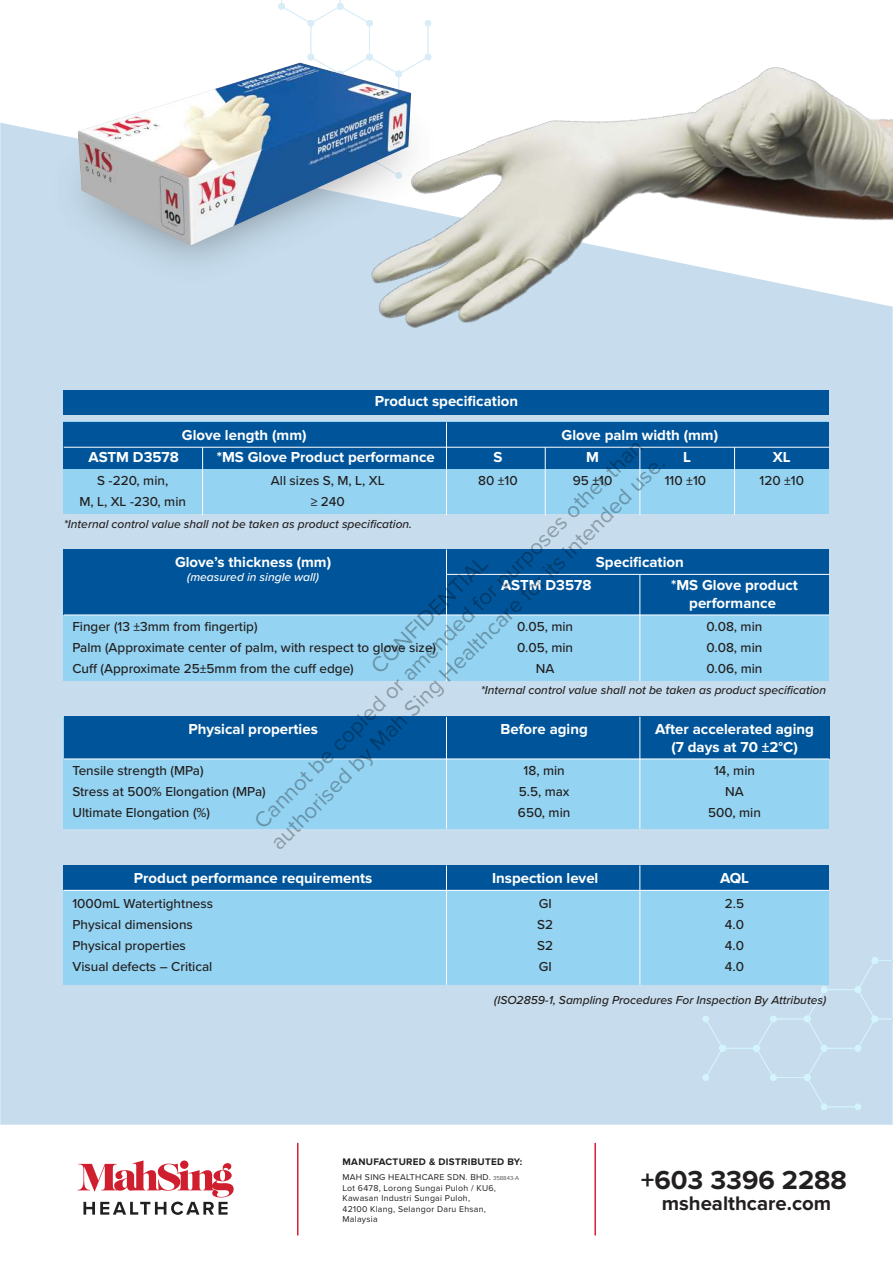
<style>
.page{position:relative;width:893px;height:1263px;background:#fff}
.page>*{position:absolute;margin:0;border:0;box-sizing:border-box;transform-origin:0 0}
.t1{font:700 27px "Proxima Nova";color:#221f20}
.t2{font:22.5px/27px "Proxima Nova";color:rgb(0 0 0/.3);text-align:center}
.t3{font:700 20.4px "Proxima Nova";color:#221f20}
.t4{font:700 15px/18px "Proxima Nova";color:#fff;text-align:center}
.t5{font:500 13.5px/21px "Proxima Nova";color:#221f20;text-align:center}
.t6{font:italic 500 12px "Proxima Nova";color:#221f20}
.t7{font:italic 500 12px "Proxima Nova";color:#fff}
.t8{font:700 9.9px "Proxima Nova";letter-spacing:.03em;color:#221f20}
.t9{font:8.7px/10.5px "Proxima Nova";letter-spacing:.03em;color:#221f20}
.s1{font-weight:300;font-size:6px}
</style>
<div class="page">
<div style="left:0;top:123px;width:893px;height:1002px;background:#c7dded"></div>
<hr style="left:722px;top:1048px;width:35px;height:1px;background:#34a1da">
<svg style="left:702px;top:1015px;width:24px;height:66px;background:#c8dfee"></svg>
<hr style="left:773px;top:1077px;width:35px;height:1px;background:#34a1da">
<svg style="left:753px;top:1015px;width:24px;height:66px;background:#c8dfee"></svg>
<hr style="left:773px;top:1018px;width:35px;height:1px;background:#34a1da">
<div style="left:770px;top:1016px;width:7px;height:6px;background:#d3f3fd;border-radius:50%"></div>
<hr style="left:824px;top:1106px;width:34px;height:1px;background:#34a1da">
<div style="left:855px;top:1103px;width:6px;height:7px;background:#d3f3fd;border-radius:50%"></div>
<hr style="left:824px;top:1048px;width:34px;height:1px;background:#34a1da">
<svg style="left:803px;top:986px;width:25px;height:124px;background:#c8dfee"></svg>
<hr style="left:824px;top:989px;width:34px;height:1px;background:#34a1da">
<div style="left:821px;top:986px;width:6px;height:7px;background:#d3f3fd;border-radius:50%"></div>
<svg style="left:854px;top:957px;width:39px;height:95px;background:#c8deee"></svg>
<div style="left:872px;top:957px;width:6px;height:7px;background:#d3f3fd;border-radius:50%"></div>
<svg style="left:278px;top:0;width:32px;height:27px"></svg>
<div style="left:278px;top:3px;width:7px;height:7px;background:#d8edf8;border-radius:50%"></div>
<hr style="left:297px;top:1143px;width:1px;height:92px;background:#d91e33">
<hr style="left:594px;top:1143px;width:2px;height:92px;background:#d91e33">
<img style="left:310px;top:0;width:583px;height:373px">
<svg style="left:77px;top:1160px;width:157px;height:55px"></svg>
<img style="left:26px;top:61px;width:438px;height:238px">
<img style="left:78px;top:63px;width:333px;height:182px">
<div style="left:64px;top:549px;width:765px;height:132px;background:#94d3f1"></div>
<div style="left:64px;top:717px;width:765px;height:112px;background:#94d3f1"></div>
<div style="left:64px;top:716px;width:765px;height:43px;background:#00559a"></div>
<hr style="left:639px;top:717px;width:1px;height:111px;background:#fff">
<hr style="left:64px;top:758px;width:765px;height:1px;background:#fff">
<div style="left:64px;top:421px;width:765px;height:93px;background:#94d3f1"></div>
<div style="left:64px;top:422px;width:765px;height:46px;background:#00559a"></div>
<div style="left:64px;top:390px;width:765px;height:25px;background:#00559a"></div>
<hr style="left:545px;top:447px;width:1px;height:68px;background:#fff">
<hr style="left:202px;top:447px;width:1px;height:68px;background:#fff">
<hr style="left:446px;top:422px;width:1px;height:93px;background:#fff">
<hr style="left:639px;top:447px;width:1px;height:68px;background:#fff">
<hr style="left:734px;top:447px;width:1px;height:68px;background:#fff">
<hr style="left:64px;top:447px;width:765px;height:1px;background:#fff">
<div style="left:64px;top:549px;width:765px;height:66px;background:#00559a"></div>
<hr style="left:639px;top:574px;width:1px;height:107px;background:#fff">
<hr style="left:446px;top:549px;width:1px;height:132px;background:#fff">
<hr style="left:446px;top:717px;width:1px;height:111px;background:#fff">
<hr style="left:446px;top:574px;width:383px;height:1px;background:#fff">
<hr style="left:64px;top:615px;width:765px;height:1px;background:#fff">
<div style="left:64px;top:865px;width:765px;height:120px;background:#94d3f1"></div>
<div style="left:64px;top:865px;width:765px;height:25px;background:#00559a"></div>
<hr style="left:639px;top:865px;width:1px;height:120px;background:#fff">
<hr style="left:446px;top:865px;width:1px;height:120px;background:#fff">
<hr style="left:64px;top:890px;width:765px;height:1px;background:#fff">
<p class="t4" style="left:375px;top:393px;width:145px">Product specification</p>
<h2 class="t2" style="left:227px;top:799px;width:548px;rotate:-45deg">CONFIDENTIAL<br>Cannot be copied or amended for purposes other than authorised by Mah Sing Healthcare for its intended use.</h2>
<p class="t4" style="left:182px;top:427px;width:126px">Glove length (mm)</p>
<p class="t4" style="left:562px;top:427px;width:158px">Glove palm width (mm)</p>
<p class="t4" style="left:89px;top:449px;width:92px">ASTM D3578</p>
<p class="t4" style="left:217px;top:449px;width:219px">*MS Glove Product performance</p>
<p class="t5" style="left:79px;top:471px;width:108px">S -220, min,<br>M, L, XL -230, min</p>
<p class="t5" style="left:271px;top:471px;width:115px">All sizes S, M, L, XL ≥ 240</p>
<p class="t4" style="left:493px;top:449px;width:10px">S</p>
<p class="t4" style="left:586px;top:449px;width:14px">M</p>
<p class="t4" style="left:683px;top:449px;width:9px">L</p>
<p class="t4" style="left:773px;top:449px;width:19px">XL</p>
<p class="t5" style="left:478px;top:471px;width:41px">80 ±10</p>
<p class="t5" style="left:573px;top:471px;width:41px">95 ±10</p>
<p class="t5" style="left:665px;top:471px;width:43px">110 ±10</p>
<p class="t5" style="left:760px;top:471px;width:46px">120 ±10</p>
<p class="t6" style="left:64px;top:519px;width:350px">*Internal control value shall not be taken as product specification.</p>
<p class="t4" style="left:596px;top:554px;width:89px">Specification</p>
<p class="t4" style="left:175px;top:554px;width:158px">Glove’s thickness (mm)</p>
<p class="t7" style="left:187px;top:572px;width:133px">(measured in single wall)</p>
<p class="t5" style="left:72px;top:616px;width:365px;text-align:left">Finger (13 ±3mm from fingertip)<br>Palm (Approximate center of palm, with respect to glove size)<br>Cuff (Approximate 25±5mm from the cuff edge)</p>
<p class="t5" style="left:707px;top:616px;width:57px;text-align:justify">0.08, min 0.08, min 0.06, min</p>
<p class="t4" style="left:501px;top:576px;width:92px">ASTM D3578</p>
<p class="t4" style="left:671px;top:576px;width:128px">*MS Glove product performance</p>
<p class="t5" style="left:517px;top:616px;width:57px">0.05, min<br>0.05, min<br>NA</p>
<p class="t6" style="left:481px;top:685px;width:347px">*Internal control value shall not be taken as product specification</p>
<p class="t4" style="left:188px;top:721px;width:131px">Physical properties</p>
<p class="t5" style="left:72px;top:761px;width:195px;text-align:left">Tensile strength (MPa)<br>Stress at 500% Elongation (MPa)<br>Ultimate Elongation (%)</p>
<p class="t5" style="left:518px;top:761px;width:54px">18, min<br>5.5, max<br>650, min</p>
<p class="t5" style="left:708px;top:761px;width:54px">14, min<br>NA<br>500, min</p>
<p class="t4" style="left:500px;top:721px;width:89px">Before aging</p>
<p class="t4" style="left:655px;top:721px;width:160px">After accelerated aging (7 days at 70 ±2°C)</p>
<p class="t4" style="left:134px;top:870px;width:240px">Product performance requirements</p>
<p class="t4" style="left:492px;top:870px;width:108px">Inspection level</p>
<p class="t4" style="left:720px;top:870px;width:31px">AQL</p>
<p class="t5" style="left:72px;top:894px;width:142px;text-align:left">1000mL Watertightness<br>Physical dimensions<br>Physical properties<br>Visual defects – Critical</p>
<p class="t5" style="left:537px;top:894px;width:17px;text-align:justify">GI S2<br>S2<br>GI</p>
<p class="t5" style="left:725px;top:894px;width:21px;text-align:justify">2.5<br>4.0<br>4.0<br>4.0</p>
<p class="t6" style="left:494px;top:995px;width:333px">(ISO2859-1, Sampling Procedures For Inspection By Attributes)</p>
<p class="t8" style="left:343px;top:1157px;width:181px">MANUFACTURED &amp; DISTRIBUTED BY:</p>
<p class="t9" style="left:343px;top:1173px;width:178px">MAH SING HEALTHCARE SDN. BHD. <span class="s1">358843-A<br></span>Lot 6478, Lorong Sungai Puloh / KU6,<br>Kawasan Industri Sungai Puloh,<br>42100 Klang, Selangor Daru Ehsan,<br>Malaysia</p>
<h1 class="t1" style="left:641px;top:1168px;width:208px">+603 3396 2288</h1>
<h3 class="t3" style="left:662px;top:1195px;width:171px">mshealthcare.com</h3>
</div>
